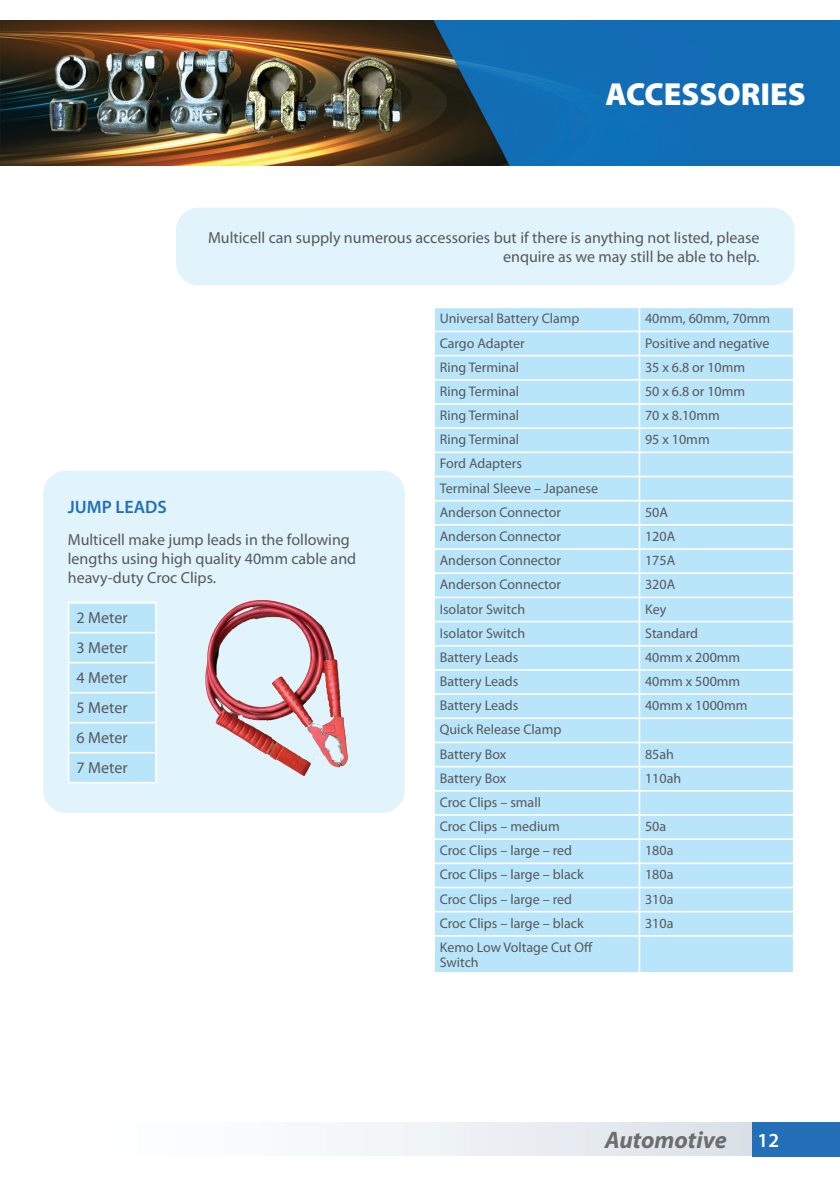
<style>
.page{position:relative;width:840px;height:1191px;background:#fff}
.page>*{position:absolute;margin:0;border:0;box-sizing:border-box;transform-origin:0 0}
.t1{font:900 32px "Myriad Pro";color:#fff}
.t2{font:italic 700 24px "Myriad Pro";color:#6c6d70}
.t3{font:600 20px "Myriad Pro";color:#fff}
.t4{font:600 18px "Myriad Pro";color:#2370b9}
.t5{font:16px/30px "Myriad Pro";color:#57585a;text-align:right}
.t6{font:14px/24.2px "Myriad Pro";color:#57585a}
</style>
<div class="page">
<div style="left:752px;top:1122px;width:87px;height:34px;background:#2370b9"></div>
<img style="left:0;top:20px;width:839px;height:145px">
<div style="left:176px;top:208px;width:618px;height:77px;background:#e1f4fc;border-radius:23px"></div>
<div style="left:43px;top:471px;width:361px;height:342px;background:#e1f4fc;border-radius:23px"></div>
<img style="left:46px;top:39px;width:386px;height:109px">
<div style="left:434px;top:308px;width:358px;height:664px;background:#b9e5fa"></div>
<hr style="left:638px;top:308px;width:2px;height:22px;background:#fff">
<hr style="left:638px;top:332px;width:2px;height:23px;background:#fff">
<hr style="left:638px;top:356px;width:2px;height:23px;background:#fff">
<hr style="left:638px;top:380px;width:2px;height:23px;background:#fff">
<hr style="left:638px;top:405px;width:2px;height:22px;background:#fff">
<hr style="left:638px;top:429px;width:2px;height:22px;background:#fff">
<hr style="left:638px;top:453px;width:2px;height:23px;background:#fff">
<hr style="left:638px;top:477px;width:2px;height:23px;background:#fff">
<hr style="left:638px;top:501px;width:2px;height:23px;background:#fff">
<hr style="left:638px;top:525px;width:2px;height:23px;background:#fff">
<hr style="left:638px;top:550px;width:2px;height:22px;background:#fff">
<hr style="left:638px;top:574px;width:2px;height:22px;background:#fff">
<hr style="left:638px;top:598px;width:2px;height:23px;background:#fff">
<hr style="left:638px;top:622px;width:2px;height:23px;background:#fff">
<hr style="left:638px;top:646px;width:2px;height:23px;background:#fff">
<hr style="left:638px;top:671px;width:2px;height:22px;background:#fff">
<hr style="left:638px;top:695px;width:2px;height:22px;background:#fff">
<hr style="left:638px;top:719px;width:2px;height:22px;background:#fff">
<hr style="left:638px;top:743px;width:2px;height:23px;background:#fff">
<hr style="left:638px;top:767px;width:2px;height:23px;background:#fff">
<hr style="left:638px;top:791px;width:2px;height:23px;background:#fff">
<hr style="left:638px;top:816px;width:2px;height:22px;background:#fff">
<hr style="left:638px;top:840px;width:2px;height:22px;background:#fff">
<hr style="left:638px;top:864px;width:2px;height:22px;background:#fff">
<hr style="left:638px;top:888px;width:2px;height:23px;background:#fff">
<hr style="left:638px;top:912px;width:2px;height:23px;background:#fff">
<hr style="left:638px;top:936px;width:2px;height:36px;background:#fff">
<hr style="left:433px;top:330px;width:206px;height:2px;background:#fff">
<hr style="left:639px;top:330px;width:155px;height:2px;background:#fff">
<hr style="left:433px;top:355px;width:206px;height:1px;background:#fff">
<hr style="left:639px;top:355px;width:155px;height:1px;background:#fff">
<hr style="left:433px;top:379px;width:206px;height:1px;background:#fff">
<hr style="left:639px;top:379px;width:155px;height:1px;background:#fff">
<hr style="left:433px;top:403px;width:206px;height:2px;background:#fff">
<hr style="left:639px;top:403px;width:155px;height:2px;background:#fff">
<hr style="left:433px;top:427px;width:206px;height:2px;background:#fff">
<hr style="left:639px;top:427px;width:155px;height:2px;background:#fff">
<hr style="left:433px;top:451px;width:206px;height:2px;background:#fff">
<hr style="left:639px;top:451px;width:155px;height:2px;background:#fff">
<hr style="left:433px;top:476px;width:206px;height:1px;background:#fff">
<hr style="left:639px;top:476px;width:155px;height:1px;background:#fff">
<hr style="left:433px;top:500px;width:206px;height:1px;background:#fff">
<hr style="left:639px;top:500px;width:155px;height:1px;background:#fff">
<hr style="left:433px;top:524px;width:206px;height:1px;background:#fff">
<hr style="left:639px;top:524px;width:155px;height:1px;background:#fff">
<hr style="left:433px;top:548px;width:206px;height:2px;background:#fff">
<hr style="left:639px;top:548px;width:155px;height:2px;background:#fff">
<hr style="left:433px;top:572px;width:206px;height:2px;background:#fff">
<hr style="left:639px;top:572px;width:155px;height:2px;background:#fff">
<hr style="left:433px;top:596px;width:206px;height:2px;background:#fff">
<hr style="left:639px;top:596px;width:155px;height:2px;background:#fff">
<hr style="left:433px;top:621px;width:206px;height:1px;background:#fff">
<hr style="left:639px;top:621px;width:155px;height:1px;background:#fff">
<hr style="left:433px;top:645px;width:206px;height:1px;background:#fff">
<hr style="left:639px;top:645px;width:155px;height:1px;background:#fff">
<hr style="left:433px;top:669px;width:206px;height:2px;background:#fff">
<hr style="left:639px;top:669px;width:155px;height:2px;background:#fff">
<hr style="left:433px;top:693px;width:206px;height:2px;background:#fff">
<hr style="left:639px;top:693px;width:155px;height:2px;background:#fff">
<hr style="left:433px;top:717px;width:206px;height:2px;background:#fff">
<hr style="left:639px;top:717px;width:155px;height:2px;background:#fff">
<hr style="left:433px;top:741px;width:206px;height:2px;background:#fff">
<hr style="left:639px;top:741px;width:155px;height:2px;background:#fff">
<hr style="left:433px;top:766px;width:206px;height:1px;background:#fff">
<hr style="left:639px;top:766px;width:155px;height:1px;background:#fff">
<hr style="left:433px;top:790px;width:206px;height:1px;background:#fff">
<hr style="left:639px;top:790px;width:155px;height:1px;background:#fff">
<hr style="left:433px;top:814px;width:206px;height:2px;background:#fff">
<hr style="left:639px;top:814px;width:155px;height:2px;background:#fff">
<hr style="left:433px;top:838px;width:206px;height:2px;background:#fff">
<hr style="left:639px;top:838px;width:155px;height:2px;background:#fff">
<hr style="left:433px;top:862px;width:206px;height:2px;background:#fff">
<hr style="left:639px;top:862px;width:155px;height:2px;background:#fff">
<hr style="left:433px;top:886px;width:206px;height:2px;background:#fff">
<hr style="left:639px;top:886px;width:155px;height:2px;background:#fff">
<hr style="left:433px;top:911px;width:206px;height:1px;background:#fff">
<hr style="left:639px;top:911px;width:155px;height:1px;background:#fff">
<hr style="left:433px;top:935px;width:206px;height:1px;background:#fff">
<hr style="left:639px;top:935px;width:155px;height:1px;background:#fff">
<svg style="left:68px;top:603px;width:87px;height:179px;background:#bce6fa"></svg>
<hr style="left:68px;top:601px;width:89px;height:2px;background:#fff">
<hr style="left:155px;top:603px;width:2px;height:29px;background:#fff">
<hr style="left:155px;top:633px;width:2px;height:29px;background:#fff">
<hr style="left:155px;top:663px;width:2px;height:29px;background:#fff">
<hr style="left:155px;top:693px;width:2px;height:29px;background:#fff">
<hr style="left:155px;top:723px;width:2px;height:29px;background:#fff">
<hr style="left:155px;top:753px;width:2px;height:29px;background:#fff">
<hr style="left:68px;top:632px;width:89px;height:1px;background:#fff">
<hr style="left:68px;top:662px;width:89px;height:1px;background:#fff">
<hr style="left:68px;top:692px;width:89px;height:1px;background:#fff">
<hr style="left:68px;top:722px;width:89px;height:1px;background:#fff">
<hr style="left:68px;top:752px;width:89px;height:1px;background:#fff">
<hr style="left:68px;top:782px;width:89px;height:1px;background:#fff">
<img style="left:205px;top:600px;width:143px;height:176px">
<h1 class="t1" style="left:605px;top:72px;width:202px">ACCESSORIES</h1>
<p class="t4" style="left:68px;top:495px;width:100px">JUMP LEADS</p>
<p class="t5" style="left:208px;top:228px;width:552px;line-height:19px">Multicell can supply numerous accessories but if there is anything not listed, please enquire as we may still be able to help.</p>
<p class="t6" style="left:439px;top:306px;width:141px">Universal Battery Clamp</p>
<p class="t6" style="left:644px;top:306px;width:126px">40mm, 60mm, 70mm</p>
<p class="t6" style="left:439px;top:330px;width:86px">Cargo Adapter</p>
<p class="t6" style="left:644px;top:330px;width:126px">Positive and negative</p>
<p class="t6" style="left:439px;top:355px;width:81px">Ring Terminal</p>
<p class="t6" style="left:644px;top:355px;width:101px">35 x 6.8 or 10mm</p>
<p class="t6" style="left:439px;top:379px;width:81px">Ring Terminal</p>
<p class="t6" style="left:644px;top:379px;width:101px">50 x 6.8 or 10mm</p>
<p class="t6" style="left:439px;top:403px;width:81px">Ring Terminal</p>
<p class="t6" style="left:644px;top:403px;width:76px">70 x 8.10mm</p>
<p class="t6" style="left:439px;top:427px;width:81px">Ring Terminal</p>
<p class="t6" style="left:644px;top:427px;width:66px">95 x 10mm</p>
<p class="t6" style="left:439px;top:451px;width:160px">Ford Adapters<br>Terminal Sleeve – Japanese<br>Anderson Connector</p>
<p class="t6" style="left:644px;top:500px;width:24px">50A</p>
<p class="t5" style="left:68px;top:529px;width:290px;line-height:19px;text-align:left">Multicell make jump leads in the following lengths using high quality 40mm cable and heavy-duty Croc Clips.</p>
<p class="t5" style="left:77px;top:602px;width:53px;text-align:justify">2 Meter 3 Meter 4 Meter 5 Meter 6 Meter 7 Meter</p>
<p class="t6" style="left:439px;top:524px;width:123px">Anderson Connector</p>
<p class="t6" style="left:644px;top:524px;width:32px">120A</p>
<p class="t6" style="left:439px;top:548px;width:123px">Anderson Connector</p>
<p class="t6" style="left:644px;top:548px;width:32px">175A</p>
<p class="t6" style="left:439px;top:572px;width:123px">Anderson Connector</p>
<p class="t6" style="left:644px;top:572px;width:32px">320A</p>
<p class="t6" style="left:439px;top:596px;width:87px">Isolator Switch</p>
<p class="t6" style="left:644px;top:596px;width:23px">Key</p>
<p class="t6" style="left:439px;top:620px;width:87px">Isolator Switch</p>
<p class="t6" style="left:644px;top:620px;width:54px">Standard</p>
<p class="t6" style="left:439px;top:645px;width:80px">Battery Leads</p>
<p class="t6" style="left:644px;top:645px;width:97px">40mm x 200mm</p>
<p class="t6" style="left:439px;top:669px;width:80px">Battery Leads</p>
<p class="t6" style="left:644px;top:669px;width:97px">40mm x 500mm</p>
<p class="t6" style="left:439px;top:693px;width:80px">Battery Leads</p>
<p class="t6" style="left:644px;top:693px;width:104px">40mm x 1000mm</p>
<p class="t6" style="left:439px;top:717px;width:123px">Quick Release Clamp<br>Battery Box</p>
<p class="t6" style="left:644px;top:741px;width:30px">85ah</p>
<p class="t6" style="left:439px;top:765px;width:68px">Battery Box</p>
<p class="t6" style="left:644px;top:765px;width:38px">110ah</p>
<p class="t6" style="left:439px;top:790px;width:121px">Croc Clips – small<br>Croc Clips – medium</p>
<p class="t6" style="left:644px;top:814px;width:23px">50a</p>
<p class="t6" style="left:439px;top:838px;width:134px">Croc Clips – large – red</p>
<p class="t6" style="left:644px;top:838px;width:30px">180a</p>
<p class="t6" style="left:439px;top:862px;width:145px">Croc Clips – large – black</p>
<p class="t6" style="left:644px;top:862px;width:30px">180a</p>
<p class="t6" style="left:439px;top:886px;width:134px">Croc Clips – large – red</p>
<p class="t6" style="left:644px;top:886px;width:30px">310a</p>
<p class="t6" style="left:439px;top:910px;width:145px">Croc Clips – large – black</p>
<p class="t6" style="left:644px;top:910px;width:30px">310a</p>
<p class="t6" style="left:439px;top:939px;width:155px;line-height:15.2px">Kemo Low Voltage Cut Off<br>Switch</p>
<h2 class="t2" style="left:604px;top:1124px;width:123px">Automotive</h2>
<h3 class="t3" style="left:757px;top:1127px;width:23px">12</h3>
</div>
